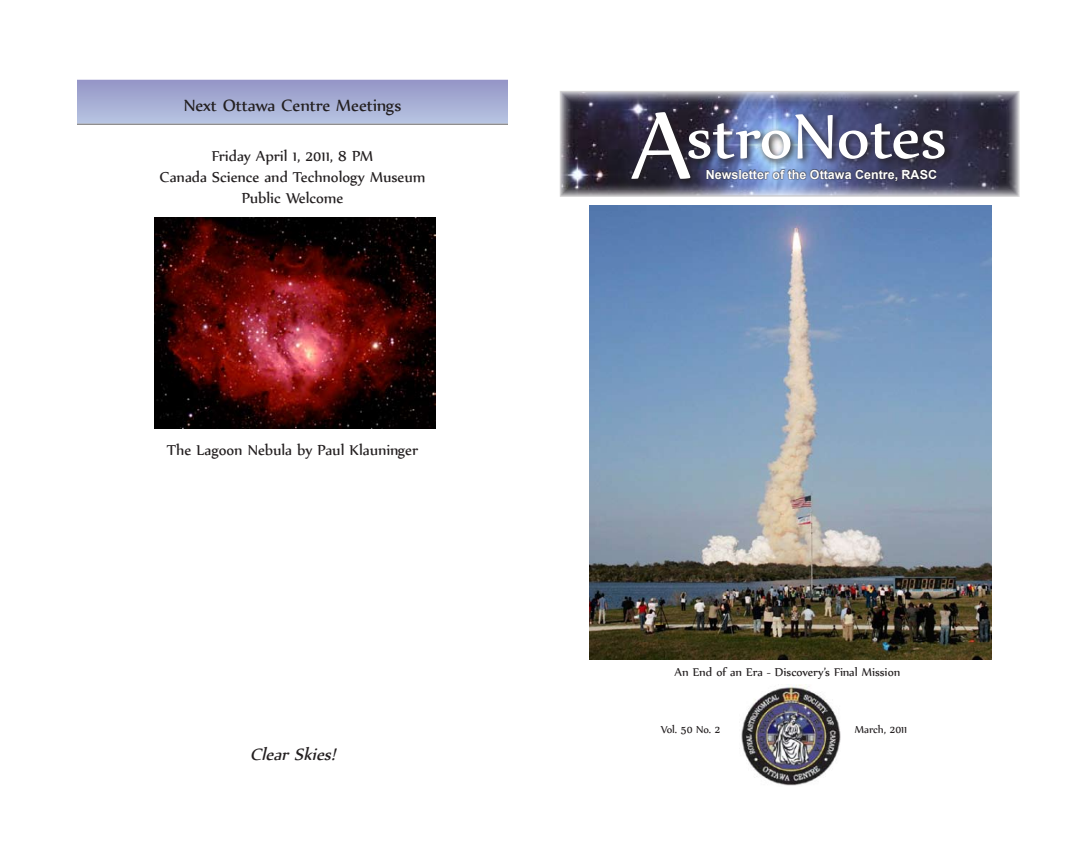
<style>
.page{position:relative;width:1080px;height:855px;background:#fff}
.page>*{position:absolute;margin:0;border:0;box-sizing:border-box;transform-origin:0 0}
.t1{font:75px "Nyala";color:#fff}
.t2{font:20px "Nyala";color:#231f20}
.t3{font:italic 20px "Nyala";color:#231f20}
.t4{font:17.5px/21px "Nyala";color:#231f20;text-align:center}
.t5{font:13.75px "Nyala";color:#231f20}
.t6{font:700 12.5px "Arial";color:#fff}
.t7{font:12.5px "Nyala";color:#231f20}
.s1{font-size:112.5px}
</style>
<div class="page">
<svg style="left:77px;top:79px;width:431px;height:46px;background:#a6add2"></svg>
<img style="left:155px;top:218px;width:281px;height:210px">
<img style="left:741px;top:684px;width:100px;height:102px">
<img style="left:562px;top:93px;width:456px;height:102px">
<img style="left:627px;top:107px;width:328px;height:83px">
<svg style="left:705px;top:169px;width:233px;height:14px;background:#495171"></svg>
<img style="left:589px;top:206px;width:402px;height:453px">
<p class="t2" style="left:184px;top:93px;width:219px">Next Ottawa Centre Meetings</p>
<p class="t4" style="left:160px;top:145px;width:267px">Friday April 1, 2011, 8 PM<br>Canada Science and Technology Museum<br>Public Welcome</p>
<p class="t4" style="left:167px;top:439px;width:253px">The Lagoon Nebula by Paul Klauninger</p>
<p class="t3" style="left:250px;top:742px;width:92px">ClearSkies!</p>
<h1 class="t1" style="left:631px;top:91px;width:317px"><span class="s1">A</span>stroNotes</h1>
<p class="t6" style="left:706px;top:167px;width:233px">Newsletter of the Ottawa Centre, RASC</p>
<p class="t5" style="left:675px;top:664px;width:227px">An End of an Era - Discovery’s Final Mission</p>
<p class="t7" style="left:661px;top:721px;width:61px">Vol. 50 No. 2</p>
<p class="t7" style="left:855px;top:721px;width:54px">March, 2011</p>
</div>
